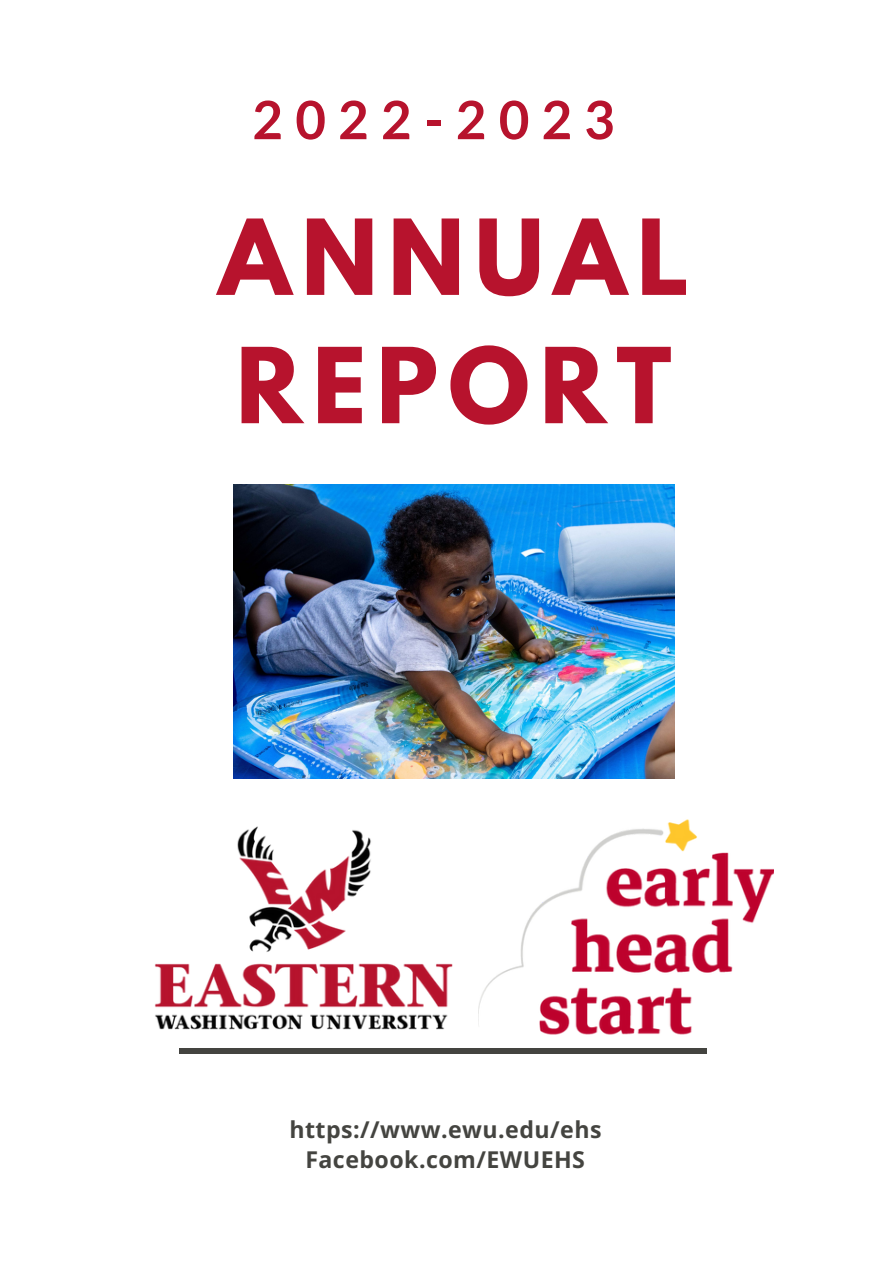
<style>
.page{position:relative;width:894px;height:1264px;background:#fff}
.page>*{position:absolute;margin:0;border:0;box-sizing:border-box;transform-origin:0 0}
.t1{font:700 92.55px/128.2px "League Spartan";letter-spacing:.11em;color:#b7132d}
.t2{font:700 52.95px "Lato";letter-spacing:.23em;color:#b7132d}
.t3{font:700 23.1px/30.3px "Open Sans";letter-spacing:.02em;color:#444440;text-align:center}
</style>
<div class="page">
<svg style="left:494px;top:1048px;width:212px;height:6px"></svg>
<img style="left:494px;top:819px;width:279px;height:216px">
<img style="left:154px;top:826px;width:340px;height:228px">
<img style="left:233px;top:484px;width:441px;height:294px">
<p class="t2" style="left:252px;top:87px;width:364px">2022-2023</p>
<p class="t1" style="left:218px;top:205px;width:472px">ANNUAL<br>REPORT</p>
<p class="t3" style="left:289px;top:1113px;width:314px">https://www.ewu.edu/ehs<br>Facebook.com/EWUEHS</p>
</div>
